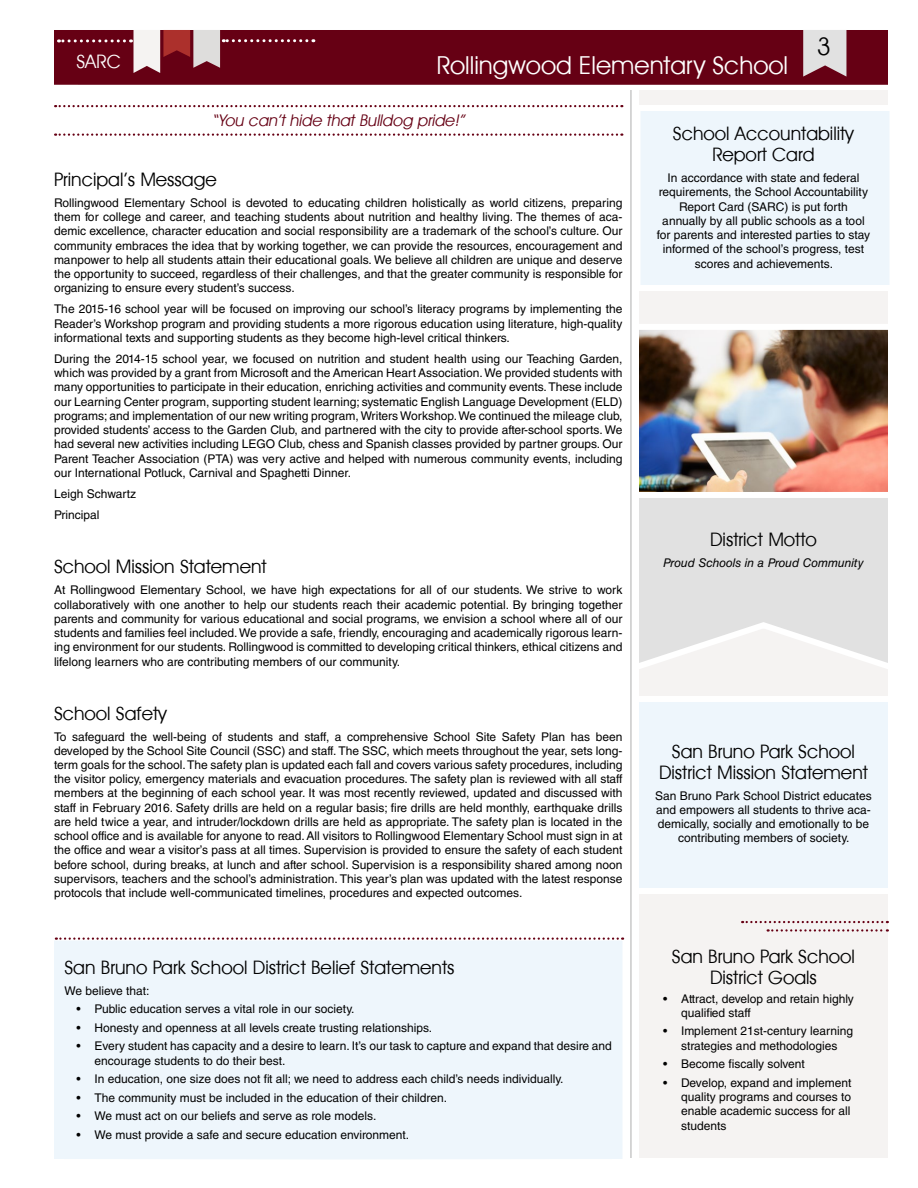
<style>
.page{position:relative;width:918px;height:1188px;background:#fff}
.page>*{position:absolute;margin:0;border:0;box-sizing:border-box;transform-origin:0 0}
.t1{font:30px "Avant Garde T.";color:#fff}
.t2{font:30px "Avant Garde T.";color:#010101}
.t3{font:22.5px/21px "Avant Garde T.";color:#010101;text-align:center}
.t4{font:22.5px "Avant Garde T.";color:#fff}
.t5{font:italic 19.5px "Avant Garde T.";color:#660014}
.t6{font:12px/14.2px "Helvetica LT Std";color:#010101;text-align:justify}
.t7{font:italic 12px "Helvetica LT Std";color:#010101}
</style>
<div class="page">
<div style="left:639px;top:90px;width:249px;height:1068px;background:#f5f3f2"></div>
<hr style="left:630px;top:90px;width:2px;height:1068px;background:#c8c8c8">
<div style="left:54px;top:30px;width:834px;height:55px;background:#660014"></div>
<svg style="left:803px;top:30px;width:43px;height:47px"></svg>
<svg style="left:130px;top:30px;width:177px;height:43px"></svg>
<svg style="left:58px;top:39px;width:66px;height:3px"></svg>
<svg style="left:631px;top:693px;width:257px;height:204px"></svg>
<svg style="left:631px;top:501px;width:257px;height:174px"></svg>
<img style="left:631px;top:321px;width:257px;height:180px">
<div style="left:639px;top:105px;width:250px;height:186px;background:#eef6fc"></div>
<svg style="left:742px;top:921px;width:146px;height:2px"></svg>
<svg style="left:768px;top:929px;width:120px;height:3px"></svg>
<div style="left:54px;top:932px;width:578px;height:227px;background:#eef6fc"></div>
<svg style="left:56px;top:937px;width:567px;height:3px"></svg>
<svg style="left:55px;top:105px;width:567px;height:2px"></svg>
<svg style="left:55px;top:134px;width:567px;height:2px"></svg>
<h2 class="t4" style="left:76px;top:50px;width:46px">SARC</h2>
<h1 class="t1" style="left:437px;top:49px;width:353px">Rollingwood Elementary School</h1>
<h1 class="t2" style="left:817px;top:31px;width:16px">3</h1>
<h3 class="t5" style="left:212px;top:110px;width:258px">“You can’thide thatBulldog pride!”</h3>
<h2 class="t3" style="left:54px;top:169px;width:164px">Principal’s Message</h2>
<p class="t6" style="left:54px;top:196px;width:570px">Rollingwood Elementary School is devoted to educating children holistically as world citizens, preparing them for college and career, and teaching students about nutrition and healthy living. The themes of aca&shy;demic excellence, character education and social responsibility are a trademark of the school’s culture. Our community embraces the idea that by working together, we can provide the resources, encouragement and manpower to help all students attain their educational goals. We believe all children are unique and deserve the opportunity to succeed, regardless of their challenges, and that the greater community is responsible for organizing to ensure every student’s success.</p>
<p class="t6" style="left:54px;top:302px;width:570px">The 2015-16 school year will be focused on improving our school’s literacy programs by implementing the Reader’s Workshop program and providing students a more rigorous education using literature, high-quality informational texts and supporting students as they become high-level critical thinkers.</p>
<p class="t6" style="left:54px;top:351px;width:570px">During the 2014-15 school year, we focused on nutrition and student health using our Teaching Garden, which was provided by a grant from Microsoft and the American Heart Association. We provided students with many opportunities to participate in their education, enriching activities and community events. These include our Learning Center program, supporting student learning; systematic English Language Development (ELD) programs; and implementation of our new writing program, Writers Workshop. We continued the mileage club, provided students’ access to the Garden Club, and partnered with the city to provide after-school sports. We had several new activities including LEGO Club, chess and Spanish classes provided by partner groups. Our Parent Teacher Association (PTA) was very active and helped with numerous community events, including our International Potluck, Carnival and Spaghetti Dinner.</p>
<p class="t6" style="left:54px;top:483px;width:84px;line-height:21px">Leigh Schwartz<br>Principal</p>
<h2 class="t3" style="left:54px;top:556px;width:214px">School Mission Statement</h2>
<p class="t6" style="left:54px;top:583px;width:570px">At Rollingwood Elementary School, we have high expectations for all of our students. We strive to work collaboratively with one another to help our students reach their academic potential. By bringing together parents and community for various educational and social programs, we envision a school where all of our students and families feel included. We provide a safe, friendly, encouraging and academically rigorous learn&shy;ing environment for our students. Rollingwood is committed to developing critical thinkers, ethical citizens and lifelong learners who are contributing members of our community.</p>
<h2 class="t3" style="left:54px;top:702px;width:114px">School Safety</h2>
<p class="t6" style="left:54px;top:729px;width:570px">To safeguard the well-being of students and staff, a comprehensive School Site Safety Plan has been developed by the School Site Council (SSC) and staff. The SSC, which meets throughout the year, sets long&shy;term goals for the school. The safety plan is updated each fall and covers various safety procedures, including the visitor policy, emergency materials and evacuation procedures. The safety plan is reviewed with all staff members at the beginning of each school year. It was most recently reviewed, updated and discussed with staff in February 2016. Safety drills are held on a regular basis; fire drills are held monthly, earthquake drills are held twice a year, and intruder/lockdown drills are held as appropriate. The safety plan is located in the school office and is available for anyone to read. All visitors to Rollingwood Elementary School must sign in at the office and wear a visitor’s pass at all times. Supervision is provided to ensure the safety of each student before school, during breaks, at lunch and after school. Supervision is a responsibility shared among noon supervisors, teachers and the school’s administration. This year’s plan was updated with the latest response protocols that include well-communicated timelines, procedures and expected outcomes.</p>
<h2 class="t3" style="left:64px;top:956px;width:392px">San Bruno Park School District Belief Statements</h2>
<p class="t6" style="left:64px;top:983px;width:87px">We believe that:</p>
<p class="t6" style="left:76px;top:1002px;width:280px">• Public education serves a vital role in our society.</p>
<p class="t6" style="left:76px;top:1020px;width:357px">• Honesty and openness at all levels create trusting relationships.</p>
<p class="t6" style="left:94px;top:1039px;width:519px;text-indent:-18px">• Every student has capacity and a desire to learn. It’s our task to capture and expand that desire and encourage students to do their best.</p>
<p class="t6" style="left:76px;top:1072px;width:489px">• In education, one size does not fit all; we need to address each child’s needs individually.</p>
<p class="t6" style="left:76px;top:1090px;width:372px">• The community must be included in the education of their children.</p>
<p class="t6" style="left:76px;top:1109px;width:301px">• We must act on our beliefs and serve as role models.</p>
<p class="t6" style="left:76px;top:1127px;width:334px">• We must provide a safe and secure education environment.</p>
<h2 class="t3" style="left:673px;top:123px;width:182px">School Accountability<br>Report Card</h2>
<p class="t6" style="left:657px;top:171px;width:215px;text-align:center">In accordance with state and federal requirements, the School Accountability Report Card (SARC) is put forth annually by all public schools as a tool for parents and interested parties to stay informed of the school’s progress, test scores and achievements.</p>
<h2 class="t3" style="left:710px;top:529px;width:108px">District Motto</h2>
<p class="t7" style="left:663px;top:556px;width:202px">Proud Schools in a Proud Community</p>
<h2 class="t3" style="left:659px;top:740px;width:210px">San Bruno Park School<br>District Mission Statement</h2>
<p class="t6" style="left:655px;top:788px;width:218px;text-align:center">San Bruno Park School District educates and empowers all students to thrive aca&shy;demically, socially and emotionally to be contributing members of society.</p>
<h2 class="t3" style="left:672px;top:946px;width:185px">San Bruno Park School<br>District Goals</h2>
<p class="t6" style="left:681px;top:991px;width:174px;text-indent:-18px">• Attract, develop and retain highly qualified staff</p>
<p class="t6" style="left:663px;top:1024px;width:192px;text-align:center">• Implement 21st-century learning strategies and methodologies</p>
<p class="t6" style="left:663px;top:1057px;width:143px">• Become fiscally solvent</p>
<p class="t6" style="left:681px;top:1075px;width:172px;text-indent:-18px">• Develop, expand and implement quality programs and courses to enable academic success for all students</p>
</div>
